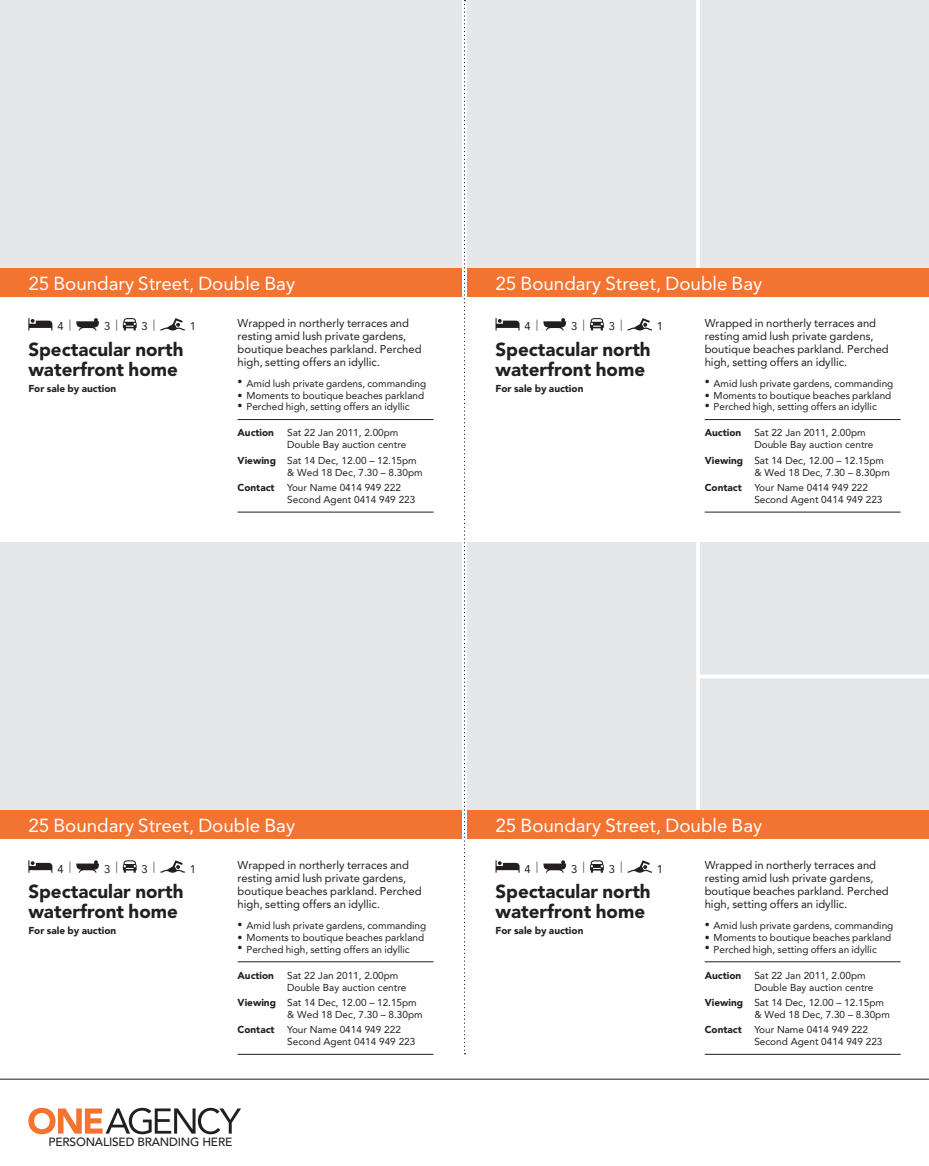
<style>
.page{position:relative;width:929px;height:1166px;background:#fff}
.page>*{position:absolute;margin:0;border:0;box-sizing:border-box;transform-origin:0 0}
.t1{font:900 18.75px/20px "Avenir";color:#231f20}
.t2{font:18.75px "Avenir";color:#fff}
.t3{font:500 11.88px "Avenir";letter-spacing:-.015em;color:#231f20}
.t4{font:11.25px/13.1px "Avenir";color:#231f20}
.underline{font:10px/11.9px "Avenir";color:#231f20}
.underline-2{font:900 10px "Avenir";color:#231f20}
.s1{font-weight:900}
</style>
<div class="page">
<div style="left:0;top:0;width:462px;height:268px;background:#e6e7e9"></div>
<div style="left:467px;top:0;width:231px;height:268px;background:#e6e7e9"></div>
<div style="left:467px;top:542px;width:231px;height:269px;background:#e6e7e9"></div>
<div style="left:698px;top:0;width:230px;height:268px;background:#e6e7e9"></div>
<div style="left:698px;top:542px;width:230px;height:134px;background:#e6e7e9"></div>
<div style="left:698px;top:676px;width:230px;height:135px;background:#e6e7e9"></div>
<div style="left:0;top:542px;width:462px;height:269px;background:#e6e7e9"></div>
<hr style="left:237px;top:419px;width:196px;height:1px;background:#231f20">
<hr style="left:237px;top:512px;width:196px;height:1px;background:#231f20">
<hr style="left:704px;top:419px;width:196px;height:1px;background:#231f20">
<hr style="left:704px;top:512px;width:196px;height:1px;background:#231f20">
<hr style="left:237px;top:961px;width:196px;height:1px;background:#231f20">
<hr style="left:237px;top:1054px;width:196px;height:1px;background:#231f20">
<hr style="left:704px;top:961px;width:196px;height:1px;background:#231f20">
<hr style="left:704px;top:1054px;width:196px;height:1px;background:#231f20">
<svg style="left:28px;top:318px;width:24px;height:12px"></svg>
<svg style="left:76px;top:318px;width:23px;height:12px"></svg>
<svg style="left:123px;top:318px;width:14px;height:12px"></svg>
<svg style="left:160px;top:318px;width:25px;height:12px"></svg>
<svg style="left:495px;top:318px;width:24px;height:12px"></svg>
<svg style="left:543px;top:318px;width:23px;height:12px"></svg>
<svg style="left:590px;top:318px;width:13px;height:12px"></svg>
<svg style="left:627px;top:318px;width:25px;height:12px"></svg>
<svg style="left:28px;top:860px;width:24px;height:13px"></svg>
<svg style="left:76px;top:860px;width:23px;height:13px"></svg>
<svg style="left:123px;top:860px;width:14px;height:13px"></svg>
<svg style="left:160px;top:860px;width:25px;height:13px"></svg>
<svg style="left:495px;top:860px;width:24px;height:13px"></svg>
<svg style="left:543px;top:860px;width:23px;height:13px"></svg>
<svg style="left:590px;top:860px;width:13px;height:13px"></svg>
<svg style="left:627px;top:860px;width:25px;height:13px"></svg>
<div style="left:0;top:268px;width:462px;height:29px;background:#f37331"></div>
<div style="left:0;top:811px;width:462px;height:28px;background:#f37331"></div>
<hr style="left:696px;top:0;width:3px;height:268px;background:#fff">
<hr style="left:696px;top:542px;width:3px;height:269px;background:#fff">
<svg style="left:699px;top:674px;width:229px;height:4px"></svg>
<div style="left:467px;top:268px;width:461px;height:29px;background:#f37331"></div>
<div style="left:467px;top:811px;width:461px;height:28px;background:#f37331"></div>
<svg style="left:28px;top:1108px;width:213px;height:26px"></svg>
<hr style="left:0;top:1079px;width:928px;height:1px;background:#231f20">
<svg style="left:464px;top:0;width:1px;height:1054px"></svg>
<p class="t2" style="left:28px;top:272px;width:268px">25 Boundary Street, Double Bay</p>
<p class="t4" style="left:57px;top:320px;width:15px">4 <sup>|</sup></p>
<p class="t4" style="left:104px;top:320px;width:15px">3 <sup>|</sup></p>
<p class="t4" style="left:142px;top:320px;width:15px">3 <sup>|</sup></p>
<p class="t4" style="left:190px;top:320px;width:8px">1</p>
<p class="t1" style="left:28px;top:339px;width:157px">Spectacular north waterfront home</p>
<p class="underline-2" style="left:28px;top:382px;width:89px">For sale by auction</p>
<p class="t4" style="left:237px;top:316px;width:185px">Wrapped in northerly terraces and resting amid lush private gardens, boutique beaches parkland. Perched high, setting offers an idyllic.</p>
<p class="underline" style="left:237px;top:377px;width:190px"><span class="s1">•</span> Amid lush private gardens, commanding</p>
<p class="underline" style="left:237px;top:389px;width:188px">• Moments to boutique beaches parkland</p>
<p class="underline" style="left:237px;top:401px;width:174px"><span class="s1">•</span> Perched high, setting offers an idyllic</p>
<p class="underline-2" style="left:237px;top:427px;width:38px">Auction</p>
<p class="underline" style="left:287px;top:427px;width:120px">Sat 22 Jan 2011, 2.00pm<br>Double Bay auction centre</p>
<p class="underline" style="left:287px;top:454px;width:137px;text-indent:-50px"><span class="s1">Viewing</span> Sat 14 Dec, 12.00 – 12.15pm &amp; Wed 18 Dec, 7.30 – 8.30pm</p>
<p class="underline-2" style="left:237px;top:481px;width:39px">Contact</p>
<p class="underline" style="left:287px;top:482px;width:130px">Your Name 0414 949 222<br>Second Agent 0414 949 223</p>
<p class="t2" style="left:495px;top:272px;width:268px">25 Boundary Street, Double Bay</p>
<p class="t4" style="left:524px;top:320px;width:15px">4 <sup>|</sup></p>
<p class="t4" style="left:571px;top:320px;width:15px">3 <sup>|</sup></p>
<p class="t4" style="left:608px;top:320px;width:15px">3 <sup>|</sup></p>
<p class="t4" style="left:657px;top:320px;width:8px">1</p>
<p class="t1" style="left:495px;top:339px;width:157px">Spectacular north waterfront home</p>
<p class="underline-2" style="left:495px;top:382px;width:89px">For sale by auction</p>
<p class="t4" style="left:704px;top:316px;width:185px">Wrapped in northerly terraces and resting amid lush private gardens, boutique beaches parkland. Perched high, setting offers an idyllic.</p>
<p class="underline" style="left:704px;top:377px;width:190px"><span class="s1">•</span> Amid lush private gardens, commanding</p>
<p class="underline" style="left:704px;top:389px;width:188px">• Moments to boutique beaches parkland</p>
<p class="underline" style="left:704px;top:401px;width:174px"><span class="s1">•</span> Perched high, setting offers an idyllic</p>
<p class="underline-2" style="left:704px;top:427px;width:38px">Auction</p>
<p class="underline" style="left:754px;top:427px;width:120px">Sat 22 Jan 2011, 2.00pm<br>Double Bay auction centre</p>
<p class="underline" style="left:754px;top:454px;width:137px;text-indent:-50px"><span class="s1">Viewing</span> Sat 14 Dec, 12.00 – 12.15pm &amp; Wed 18 Dec, 7.30 – 8.30pm</p>
<p class="underline-2" style="left:704px;top:481px;width:39px">Contact</p>
<p class="underline" style="left:754px;top:482px;width:130px">Your Name 0414 949 222<br>Second Agent 0414 949 223</p>
<p class="t2" style="left:28px;top:814px;width:268px">25 Boundary Street, Double Bay</p>
<p class="t4" style="left:57px;top:862px;width:15px">4 <sup>|</sup></p>
<p class="t4" style="left:104px;top:862px;width:15px">3 <sup>|</sup></p>
<p class="t4" style="left:142px;top:862px;width:15px">3 <sup>|</sup></p>
<p class="t4" style="left:190px;top:862px;width:8px">1</p>
<p class="t1" style="left:28px;top:881px;width:157px">Spectacular north waterfront home</p>
<p class="underline-2" style="left:28px;top:925px;width:89px">For sale by auction</p>
<p class="t4" style="left:237px;top:858px;width:185px">Wrapped in northerly terraces and resting amid lush private gardens, boutique beaches parkland. Perched high, setting offers an idyllic.</p>
<p class="underline" style="left:237px;top:919px;width:190px"><span class="s1">•</span> Amid lush private gardens, commanding</p>
<p class="underline" style="left:237px;top:931px;width:188px">• Moments to boutique beaches parkland</p>
<p class="underline" style="left:237px;top:943px;width:174px"><span class="s1">•</span> Perched high, setting offers an idyllic</p>
<p class="underline-2" style="left:237px;top:969px;width:38px">Auction</p>
<p class="underline" style="left:287px;top:969px;width:120px">Sat 22 Jan 2011, 2.00pm<br>Double Bay auction centre</p>
<p class="underline" style="left:287px;top:996px;width:137px;text-indent:-50px"><span class="s1">Viewing</span> Sat 14 Dec, 12.00 – 12.15pm &amp; Wed 18 Dec, 7.30 – 8.30pm</p>
<p class="underline-2" style="left:237px;top:1024px;width:39px">Contact</p>
<p class="underline" style="left:287px;top:1024px;width:130px">Your Name 0414 949 222<br>Second Agent 0414 949 223</p>
<p class="t3" style="left:49px;top:1135px;width:185px">PERSONALISED BRANDING HERE</p>
<p class="t2" style="left:495px;top:814px;width:268px">25 Boundary Street, Double Bay</p>
<p class="t4" style="left:524px;top:862px;width:15px">4 <sup>|</sup></p>
<p class="t4" style="left:571px;top:862px;width:15px">3 <sup>|</sup></p>
<p class="t4" style="left:608px;top:862px;width:15px">3 <sup>|</sup></p>
<p class="t4" style="left:657px;top:862px;width:8px">1</p>
<p class="t1" style="left:495px;top:881px;width:157px">Spectacular north waterfront home</p>
<p class="underline-2" style="left:495px;top:925px;width:89px">For sale by auction</p>
<p class="t4" style="left:704px;top:858px;width:185px">Wrapped in northerly terraces and resting amid lush private gardens, boutique beaches parkland. Perched high, setting offers an idyllic.</p>
<p class="underline" style="left:704px;top:919px;width:190px"><span class="s1">•</span> Amid lush private gardens, commanding</p>
<p class="underline" style="left:704px;top:931px;width:188px">• Moments to boutique beaches parkland</p>
<p class="underline" style="left:704px;top:943px;width:174px"><span class="s1">•</span> Perched high, setting offers an idyllic</p>
<p class="underline-2" style="left:704px;top:969px;width:38px">Auction</p>
<p class="underline" style="left:754px;top:969px;width:120px">Sat 22 Jan 2011, 2.00pm<br>Double Bay auction centre</p>
<p class="underline" style="left:754px;top:996px;width:137px;text-indent:-50px"><span class="s1">Viewing</span> Sat 14 Dec, 12.00 – 12.15pm &amp; Wed 18 Dec, 7.30 – 8.30pm</p>
<p class="underline-2" style="left:704px;top:1024px;width:39px">Contact</p>
<p class="underline" style="left:754px;top:1024px;width:130px">Your Name 0414 949 222<br>Second Agent 0414 949 223</p>
</div>
